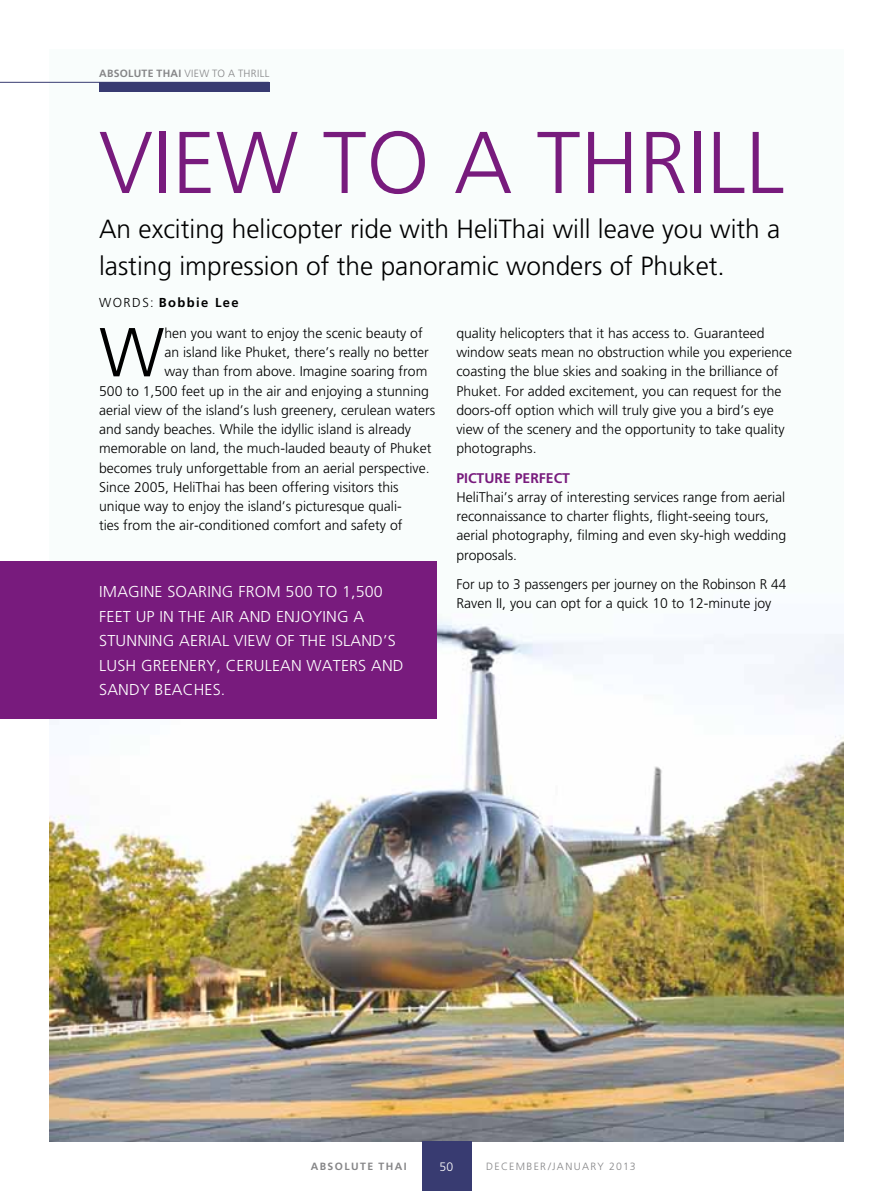
<style>
.page{position:relative;width:893px;height:1191px;background:#fff}
.page>*{position:absolute;margin:0;border:0;box-sizing:border-box;transform-origin:0 0}
.t1{font:300 87.5px "Frutiger LT Std";color:#781b7d}
.t2{font:300 69.12px "Frutiger LT Std";color:#000}
.t3{font:300 26.25px/36.8px "Frutiger LT Std";color:#000}
.t4{font:300 15.75px/24.5px "Frutiger LT Std";letter-spacing:.01em;color:#fff}
.t5{font:300 14px/19.2px "Frutiger LT Std";color:#000}
.t6{font:700 14px "Frutiger LT Std";color:#781b7d}
.t7{font:700 12.95px "Frutiger LT Std";letter-spacing:.11em;color:#000}
.t8{font:300 12.25px "Frutiger LT Std";color:#fff}
.t9{font:700 10.5px "Frutiger LT Std";letter-spacing:.13em;color:#868688}
.t10{font:300 10.5px "Frutiger LT Std";letter-spacing:.115em;color:#868688}
.t11{font:300 10.5px "Frutiger LT Std";letter-spacing:.03em;color:#868688}
.s1{font-weight:700}
.s2{font-weight:300}
</style>
<div class="page">
<img style="left:50px;top:81px;width:793px;height:1060px">
<div style="left:0;top:562px;width:437px;height:157px;background:#781b7d"></div>
<div style="left:422px;top:1141px;width:49px;height:50px;background:#383b71"></div>
<hr style="left:0;top:82px;width:269px;height:1px;background:#383b71">
<div style="left:99px;top:82px;width:171px;height:10px;background:#383b71"></div>
<p class="t9" style="left:99px;top:68px;width:42px">ABSOLUTE</p>
<p class="t11" style="left:157px;top:68px;width:114px"><span class="s1">THAI</span> view to a thrill</p>
<h1 class="t1" style="left:99px;top:113px;width:687px">View to a Thrill</h1>
<h3 class="t3" style="left:99px;top:211px;width:683px">An exciting helicopter ride with HeliThai will leave you with a lasting impression of the panoramic wonders of Phuket.</h3>
<p class="t7" style="left:99px;top:295px;width:141px"><span class="s2">words:</span> BOBBIE LEE</p>
<h2 class="t2" style="left:99px;top:313px;width:66px">W</h2>
<p class="t5" style="left:164px;top:323px;width:260px">hen you want to enjoy the scenic beauty of</p>
<p class="t5" style="left:164px;top:343px;width:266px">an island like Phuket, there’s really no better</p>
<p class="t5" style="left:164px;top:362px;width:264px">way than from above. Imagine soaring from</p>
<p class="t5" style="left:99px;top:381px;width:331px">500 to 1,500 feet up in the air and enjoying a stunning</p>
<p class="t5" style="left:99px;top:400px;width:338px">aerial view of the island’s lush greenery, cerulean waters</p>
<p class="t5" style="left:99px;top:420px;width:313px">and sandy beaches. While the idyllic island is already</p>
<p class="t5" style="left:99px;top:439px;width:334px">memorable on land, the much-lauded beauty of Phuket</p>
<p class="t5" style="left:99px;top:458px;width:332px">becomes truly unforgettable from an aerial perspective.</p>
<p class="t5" style="left:99px;top:477px;width:301px">Since 2005, HeliThai has been offering visitors this</p>
<p class="t5" style="left:99px;top:497px;width:304px">unique way to enjoy the island’s picturesque quali-</p>
<p class="t5" style="left:99px;top:516px;width:305px">ties from the air-conditioned comfort and safety of</p>
<p class="t4" style="left:99px;top:580px;width:306px">Imag ine soaring from 500 to 1,500 feet up in the air and enjoying a stunning aerial view of the island’s lush g reenery, cerulean waters and sandy beaches.</p>
<p class="t5" style="left:456px;top:323px;width:337px">quality helicopters that it has access to. Guaranteed window seats mean no obstruction while you experience coasting the blue skies and soaking in the brilliance of Phuket. For added excitement, you can request for the doors-off option which will truly give you a bird’s eye view of the scenery and the opportunity to take quality photographs.</p>
<p class="t6" style="left:456px;top:469px;width:115px">PICTURE PERFECT</p>
<p class="t5" style="left:456px;top:487px;width:331px">HeliThai’s array of interesting services range from aerial reconnaissance to charter flights, flight-seeing tours, aerial photography, filming and even sky-high wedding proposals.</p>
<p class="t5" style="left:456px;top:574px;width:331px">For up to 3 passengers per journey on the Robinson R 44<br>Raven II, you can opt for a quick 10 to 12-minute joy</p>
<p class="t9" style="left:311px;top:1160px;width:49px">ABSOLUTE</p>
<p class="t9" style="left:378px;top:1160px;width:28px">THAI</p>
<p class="t8" style="left:440px;top:1159px;width:15px">50</p>
<p class="t10" style="left:486px;top:1160px;width:151px">december/january 2013</p>
</div>
